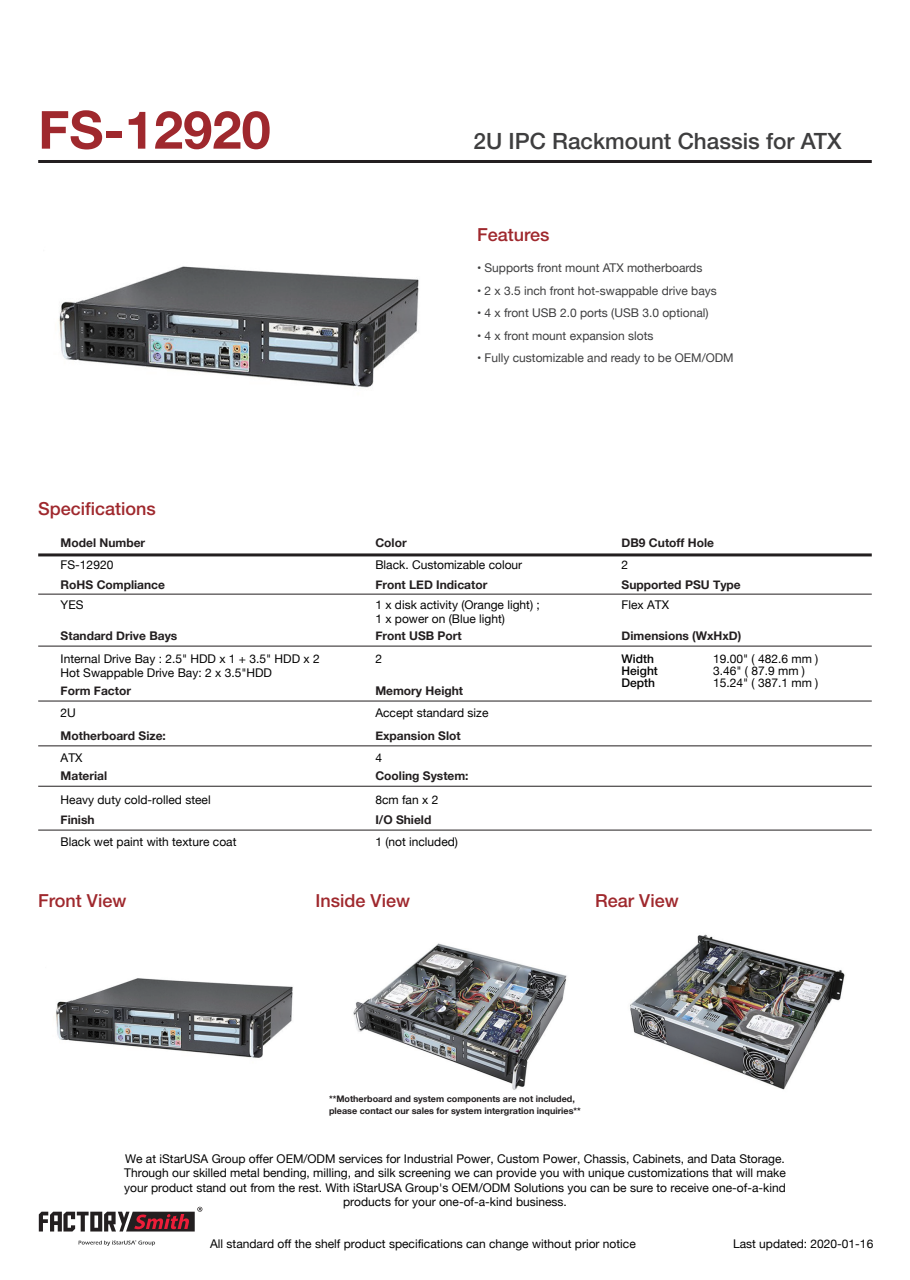
<style>
.page{position:relative;width:910px;height:1280px;background:#fff}
.page>*{position:absolute;margin:0;border:0;box-sizing:border-box;transform-origin:0 0}
.t1{font:700 52.5px "Helvetica Neue";color:#9f282d}
.t2{font:500 22.5px "Helvetica Neue";color:#3e3e3f}
.t3{font:500 18px "Helvetica Neue";color:#9f282d}
.t4{font:12px/14.4px "Helvetica Neue";color:#030303}
.t5{font:700 12px "Helvetica Neue";color:#231f20}
.t6{font:12px "Helvetica Neue";color:#3e3e3f}
.t7{font:500 12px/12px "Helvetica Neue";color:#030303}
.t8{font:700 9px/12px "Helvetica Neue";color:#231f20}
</style>
<div class="page">
<hr style="left:38px;top:160px;width:834px;height:3px;background:#231f20">
<hr style="left:38px;top:553px;width:834px;height:3px;background:#231f20">
<hr style="left:38px;top:594px;width:834px;height:1px;background:#231f20">
<hr style="left:38px;top:646px;width:834px;height:1px;background:#231f20">
<hr style="left:38px;top:701px;width:834px;height:1px;background:#231f20">
<hr style="left:38px;top:745px;width:834px;height:1px;background:#231f20">
<hr style="left:38px;top:786px;width:834px;height:1px;background:#231f20">
<hr style="left:38px;top:830px;width:834px;height:1px;background:#231f20">
<svg style="left:78px;top:1240px;width:77px;height:6px"></svg>
<svg style="left:39px;top:1207px;width:163px;height:24px"></svg>
<img style="left:56px;top:978px;width:237px;height:80px">
<img style="left:353px;top:943px;width:214px;height:147px">
<img style="left:59px;top:266px;width:360px;height:122px">
<img style="left:630px;top:934px;width:215px;height:156px">
<h1 class="t1" style="left:38px;top:97px;width:234px">FS-12920</h1>
<h2 class="t2" style="left:473px;top:127px;width:370px">2U IPC Rackmount Chassis for ATX</h2>
<h3 class="t3" style="left:477px;top:224px;width:74px">Features</h3>
<p class="t6" style="left:477px;top:259px;width:227px">• Supports front mount ATX motherboards</p>
<p class="t6" style="left:477px;top:282px;width:241px">• 2 x 3.5 inch front hot-swappable drive bays</p>
<p class="t6" style="left:477px;top:304px;width:233px">• 4 x front USB 2.0 ports (USB 3.0 optional)</p>
<p class="t6" style="left:477px;top:327px;width:178px">• 4 x front mount expansion slots</p>
<p class="t6" style="left:477px;top:349px;width:258px">• Fully customizable and ready to be OEM/ODM</p>
<h3 class="t3" style="left:38px;top:498px;width:119px">Specifications</h3>
<p class="t5" style="left:61px;top:535px;width:86px">Model Number</p>
<p class="t5" style="left:61px;top:577px;width:106px">RoHS Compliance</p>
<p class="t4" style="left:61px;top:559px;width:54px">FS-12920</p>
<p class="t4" style="left:61px;top:598px;width:24px">YES</p>
<p class="t5" style="left:61px;top:628px;width:118px">Standard Drive Bays</p>
<p class="t4" style="left:61px;top:652px;width:261px">Internal Drive Bay : 2.5" HDD x 1 + 3.5" HDD x 2<br>Hot Swappable Drive Bay: 2 x 3.5"HDD</p>
<p class="t5" style="left:375px;top:536px;width:33px">Color</p>
<p class="t4" style="left:375px;top:559px;width:148px">Black. Customizable colour</p>
<p class="t5" style="left:375px;top:577px;width:113px">Front LED Indicator</p>
<p class="t4" style="left:375px;top:598px;width:166px">1 x disk activity (Orange light) ;<br>1 x power on (Blue light)</p>
<p class="t4" style="left:375px;top:652px;width:8px">2</p>
<p class="t5" style="left:375px;top:628px;width:88px">Front USB Port</p>
<p class="t5" style="left:61px;top:683px;width:72px">Form Factor</p>
<p class="t4" style="left:61px;top:706px;width:17px">2U</p>
<p class="t5" style="left:375px;top:683px;width:89px">Memory Height</p>
<p class="t4" style="left:375px;top:706px;width:115px">Accept standard size</p>
<p class="t5" style="left:622px;top:536px;width:94px">DB9 Cutoff Hole</p>
<p class="t4" style="left:622px;top:559px;width:8px">2</p>
<p class="t5" style="left:622px;top:577px;width:121px">Supported PSU Type</p>
<p class="t4" style="left:622px;top:598px;width:49px">Flex ATX</p>
<p class="t5" style="left:622px;top:628px;width:121px">Dimensions (WxHxD)</p>
<p class="t7" style="left:622px;top:652px;width:38px">Width<br>Height<br>Depth</p>
<p class="t4" style="left:713px;top:653px;width:107px;line-height:12px">19.00" ( 482.6 mm )<br>3.46" ( 87.9 mm )<br>15.24" ( 387.1 mm )</p>
<p class="t5" style="left:61px;top:728px;width:107px">Motherboard Size:</p>
<p class="t5" style="left:61px;top:768px;width:48px">Material</p>
<p class="t4" style="left:61px;top:751px;width:23px">ATX</p>
<p class="t4" style="left:61px;top:793px;width:152px">Heavy duty cold-rolled steel</p>
<p class="t5" style="left:61px;top:812px;width:35px">Finish</p>
<p class="t4" style="left:61px;top:835px;width:177px">Black wet paint with texture coat</p>
<p class="t5" style="left:375px;top:728px;width:87px">Expansion Slot</p>
<p class="t5" style="left:375px;top:768px;width:95px">Cooling System:</p>
<p class="t4" style="left:375px;top:751px;width:8px">4</p>
<p class="t4" style="left:375px;top:793px;width:64px">8cm fan x 2</p>
<p class="t5" style="left:375px;top:812px;width:57px">I/O Shield</p>
<p class="t4" style="left:375px;top:835px;width:84px">1 (not included)</p>
<h3 class="t3" style="left:38px;top:890px;width:90px">Front View</h3>
<h3 class="t3" style="left:316px;top:890px;width:96px">Inside View</h3>
<h3 class="t3" style="left:595px;top:890px;width:85px">Rear View</h3>
<p class="t8" style="left:329px;top:1092px;width:253px">**Motherboard and system components are not included, please contact our sales for system intergration inquiries**</p>
<p class="t4" style="left:124px;top:1152px;width:663px;text-align:center">We at iStarUSA Group offer OEM/ODM services for Industrial Power, Custom Power, Chassis, Cabinets, and Data Storage.<br>Through our skilled metal bending, milling, and silk screening we can provide you with unique customizations that will make your product stand out from the rest. With iStarUSA Group's OEM/ODM Solutions you can be sure to receive one-of-a-kind products for your one-of-a-kind business.</p>
<p class="t4" style="left:210px;top:1237px;width:427px">All standard off the shelf product specifications can change without prior notice</p>
<p class="t4" style="left:733px;top:1237px;width:142px">Last updated: 2020-01-16</p>
</div>
